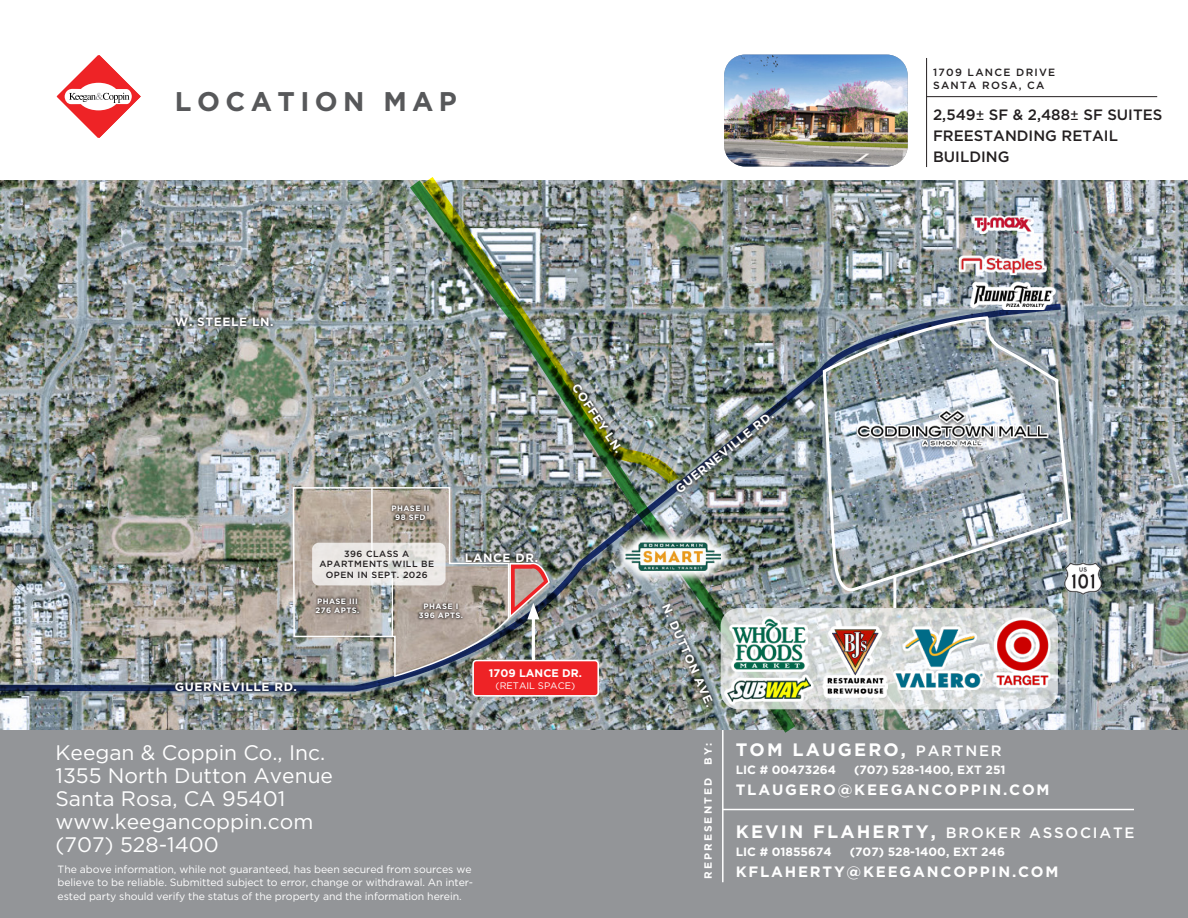
<style>
.page{position:relative;width:1188px;height:918px;background:#fff}
.page>*{position:absolute;margin:0;border:0;box-sizing:border-box;transform-origin:0 0}
.page_title{font:700 27px "Gotham";letter-spacing:.2em;color:#57585a}
.t1{font:21px/23px "Gotham";color:#fff}
.t2{font:700 18px "Gotham";letter-spacing:.12em;color:#fff}
.t3{font:700 15px "Gotham";letter-spacing:.12em;color:#fff}
.t4{font:500 15px/21px "Gotham";color:#231f20}
.t5{font:500 15px "Gotham";letter-spacing:.12em;color:#fff}
.t6{font:700 12px "Gotham";color:#fff}
.t7{font:700 12px "Gotham";letter-spacing:.05em;color:#fff}
.t8{font:700 11.1px "Gotham";color:#fff}
.t9{font:10.5px/13.5px "Gotham";letter-spacing:-.01em;color:#fff}
.t10{font:500 10.5px/12.6px "Gotham";letter-spacing:.12em;color:#231f20}
.t11{font:700 10.5px "Gotham";letter-spacing:.2em;color:#fff}
.t12{font:9.45px "Gotham";color:#fff}
.t13{font:500 9px/10.5px "Gotham";letter-spacing:.05em;color:#231f20;text-align:center}
.t14{font:700 7.8px "Gotham";letter-spacing:.05em;color:#fff}
.s1{font-family:"Montserrat"}
.s2{font-weight:500;font-size:15px}
.s3{font-weight:700;font-size:18px}
</style>
<div class="page">
<hr style="left:927px;top:96px;width:230px;height:1px;background:#231f20">
<hr style="left:926px;top:58px;width:1px;height:109px;background:#231f20">
<img style="left:724px;top:55px;width:184px;height:112px">
<svg style="left:57px;top:55px;width:84px;height:83px"></svg>
<div style="left:0;top:729px;width:1188px;height:189px;background:#939598"></div>
<hr style="left:722px;top:725px;width:2px;height:157px;background:#fff">
<hr style="left:723px;top:809px;width:411px;height:1px;background:#fff">
<img style="left:0;top:180px;width:1188px;height:549px">
<img style="left:408px;top:180px;width:389px;height:554px">
<img style="left:0;top:302px;width:1062px;height:391px">
<div style="left:172px;top:680px;width:128px;height:15px;background:#231f20;opacity:.75"></div>
<div style="left:172px;top:314px;width:104px;height:16px;background:#231f20;opacity:.75"></div>
<div style="left:659px;top:600px;width:57px;height:111px;background:#231f20;opacity:.75"></div>
<div style="left:473px;top:661px;width:125px;height:35px;background:#ee2326;border-radius:3px"></div>
<div style="left:472px;top:660px;width:127px;height:37px;border:2px solid #fff;border-radius:3px"></div>
<img style="left:1065px;top:563px;width:37px;height:31px">
<img style="left:820px;top:315px;width:253px;height:276px">
<svg style="left:721px;top:608px;width:337px;height:101px;background:#d8dcdb"></svg>
<hr style="left:893px;top:576px;width:3px;height:32px;background:#fff">
<svg style="left:729px;top:616px;width:79px;height:56px"></svg>
<img style="left:731px;top:618px;width:75px;height:51px">
<svg style="left:994px;top:617px;width:57px;height:71px"></svg>
<img style="left:996px;top:615px;width:53px;height:74px">
<svg style="left:822px;top:626px;width:66px;height:71px"></svg>
<img style="left:826px;top:628px;width:59px;height:67px">
<svg style="left:724px;top:674px;width:89px;height:30px"></svg>
<img style="left:727px;top:677px;width:83px;height:24px">
<div style="left:893px;top:627px;width:92px;height:63px;background:#fff"></div>
<img style="left:894px;top:628px;width:90px;height:60px">
<img style="left:959px;top:243px;width:88px;height:42px">
<svg style="left:972px;top:215px;width:62px;height:19px"></svg>
<img style="left:974px;top:217px;width:58px;height:15px">
<svg style="left:970px;top:282px;width:86px;height:28px"></svg>
<img style="left:974px;top:285px;width:78px;height:22px">
<div style="left:673px;top:411px;width:105px;height:84px;background:#231f20;opacity:.75"></div>
<img style="left:292px;top:486px;width:260px;height:192px">
<img style="left:613px;top:529px;width:120px;height:55px">
<img style="left:625px;top:542px;width:96px;height:29px">
<img style="left:421px;top:177px;width:259px;height:308px">
<div style="left:569px;top:381px;width:55px;height:75px;background:#231f20;opacity:.75"></div>
<p class="page_title" style="left:175px;top:86px;width:284px">LOCATION MAP</p>
<p class="t10" style="left:933px;top:66px;width:124px">1709 LANCE DRIVE<br>SANTA ROSA, CA</p>
<h3 class="t4" style="left:933px;top:104px;width:231px">2,549<span class="s1">±</span> SF &amp; 2,488<span class="s1">±</span> SF SUITES<br>FREESTANDING RETAIL<br>BUILDING</h3>
<p class="t7" style="left:175px;top:315px;width:100px">W. STEELE LN.</p>
<p class="t6" style="left:581px;top:381px;width:82px;rotate:56deg">COFFEY LN.</p>
<p class="t14" style="left:392px;top:504px;width:39px">PHASE II</p>
<p class="t14" style="left:395px;top:513px;width:32px">98 SFD</p>
<p class="t13" style="left:319px;top:548px;width:116px">396 CLASS A<br>APARTMENTS WILL BE<br>OPEN IN SEPT. 2026</p>
<p class="t6" style="left:465px;top:550px;width:75px">LANCE DR.</p>
<p class="t14" style="left:317px;top:597px;width:42px">PHASE III</p>
<p class="t14" style="left:316px;top:606px;width:45px">276 APTS.</p>
<p class="t14" style="left:424px;top:602px;width:36px">PHASE I</p>
<p class="t14" style="left:419px;top:611px;width:46px">396 APTS.</p>
<p class="t7" style="left:175px;top:680px;width:124px">GUERNEVILLE RD.</p>
<p class="t8" style="left:489px;top:667px;width:95px">1709 LANCE DR.</p>
<p class="t12" style="left:496px;top:680px;width:81px">(RETAIL SPACE)</p>
<h2 class="t1" style="left:56px;top:741px;width:279px">Keegan &amp; Coppin Co., Inc.<br>1355 North Dutton Avenue<br>Santa Rosa, CA 95401 www.keegancoppin.com (707) 528-1400</h2>
<p class="t9" style="left:58px;top:862px;width:417px">The above information, while not guaranteed, has been secured from sources we believe to be reliable. Submitted subject to error, change or withdrawal. An inter&shy;ested party should verify the status of the property and the information herein.</p>
<p class="t6" style="left:673px;top:485px;width:124px;rotate:-39deg">GUERNEVILLE RD.</p>
<p class="t6" style="left:672px;top:601px;width:113px;rotate:66deg">N. DUTTON AVE.</p>
<p class="t11" style="left:702px;top:879px;width:138px;rotate:-90deg">REPRESENTED BY:</p>
<h3 class="t2" style="left:736px;top:739px;width:268px">TOM LAUGERO, <span class="s2">PARTNER</span></h3>
<p class="t6" style="left:736px;top:762px;width:102px">LIC # 00473264</p>
<p class="t6" style="left:854px;top:762px;width:153px">(707) 528-1400, EXT 251</p>
<h3 class="t3" style="left:736px;top:781px;width:315px">TLAUGERO@KEEGANCOPPIN.COM</h3>
<h3 class="t5" style="left:736px;top:824px;width:400px"><span class="s3">KEVIN FLAHERTY,</span> BROKER ASSOCIATE</h3>
<p class="t6" style="left:736px;top:844px;width:98px">LIC # 01855674</p>
<p class="t6" style="left:850px;top:844px;width:157px">(707) 528-1400, EXT 246</p>
<h3 class="t3" style="left:736px;top:863px;width:324px">KFLAHERTY@KEEGANCOPPIN.COM</h3>
</div>
